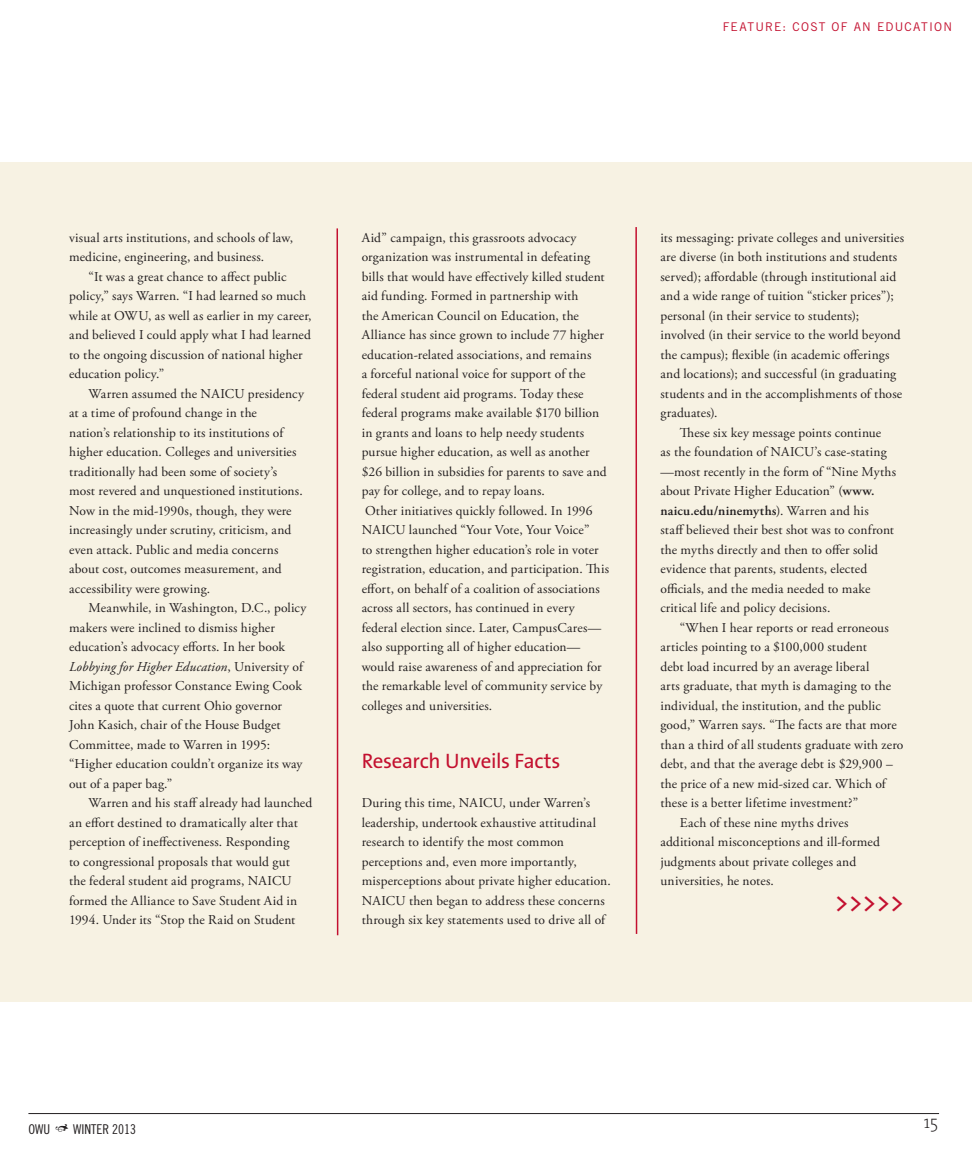
<style>
.page{position:relative;width:972px;height:1161px;background:#fff}
.page>*{position:absolute;margin:0;border:0;box-sizing:border-box;transform-origin:0 0}
.t1{font:27px "The Sans B5 Plain";color:#c3102f}
.t2{font:21px "The Sans B5 Plain";letter-spacing:-.02em;color:#c3102f}
.t3{font:200 18px "The Serif 2";color:#231f20}
.t4{font:13.5px/19.5px "Adobe Garamond Pro";color:#231f20}
.t5{font:600 13.5px "Adobe Garamond Pro";letter-spacing:.015em;color:#231f20}
.t6{font:13.5px "Trade Gothic LT Std Cn 18";color:#231f20}
.t7{font:12px "Trade Gothic LT Std";letter-spacing:.1em;color:#c3102f}
.s1{font-style:italic}
.s2{font-weight:600}
.s3{font-weight:400}
</style>
<div class="page">
<div style="left:0;top:162px;width:972px;height:840px;background:#f7f2e3"></div>
<hr style="left:28px;top:1113px;width:911px;height:1px;background:#231f20">
<hr style="left:337px;top:228px;width:1px;height:707px;background:#c3102f">
<hr style="left:635px;top:227px;width:2px;height:707px;background:#c3102f">
<p class="t7" style="left:723px;top:20px;width:231px">FEATURE: COST OF AN EDUCATION</p>
<p class="t4" style="left:69px;top:228px;width:225px">visual arts institutions, and schools of law, medicine, engineering, and business.</p>
<p class="t4" style="left:69px;top:267px;width:244px;text-indent:19px">“It was a great chance to affect public policy,” says Warren. “I had learned so much while at OWU, as well as earlier in my career, and believed I could apply what I had learned to the ongoing discussion of national higher education policy.”</p>
<p class="t4" style="left:69px;top:384px;width:236px;text-indent:19px">Warren assumed the NAICU presidency at a time of profound change in the<br>nation’s relationship to its institutions of higher education. Colleges and universities traditionally had been some of society’s most revered and unquestioned institutions.<br>Now in the mid-1990s, though, they were increasingly under scrutiny, criticism, and even attack. Public and media concerns about cost, outcomes measurement, and accessibility were growing.</p>
<p class="t4" style="left:69px;top:599px;width:239px;text-indent:19px">Meanwhile, in Washington, D.C., policy makers were inclined to dismiss higher education’s advocacy efforts. In her book <span class="s1">Lobbying for Higher Education</span>, University of Michigan professor Constance Ewing Cook cites a quote that current Ohio governor John Kasich, chair of the House Budget Committee, made to Warren in 1995: “Higher education couldn’t organize its way out of a paper bag.”</p>
<p class="t4" style="left:69px;top:794px;width:245px;text-indent:19px">Warren and his staff already had launched an effort destined to dramatically alter that perception of ineffectiveness. Responding<br>to congressional proposals that would gut<br>the federal student aid programs, NAICU formed the Alliance to Save Student Aid in 1994. Under its “Stop the Raid on Student</p>
<p class="t4" style="left:362px;top:228px;width:249px">Aid” campaign, this grassroots advocacy organization was instrumental in defeating bills that would have effectively killed student aid funding. Formed in partnership with<br>the American Council on Education, the Alliance has since grown to include 77 higher education-related associations, and remains<br>a forceful national voice for support of the federal student aid programs. Today these federal programs make available $170 billion in grants and loans to help needy students pursue higher education, as well as another $26 billion in subsidies for parents to save and pay for college, and to repay loans.<br>Other initiatives quickly followed. In 1996<br>NAICU launched “Your Vote, Your Voice”<br>to strengthen higher education’s role in voter registration, education, and participation. This effort, on behalf of a coalition of associations across all sectors, has continued in every federal election since. Later, CampusCares— also supporting all of higher education— would raise awareness of and appreciation for the remarkable level of community service by colleges and universities.</p>
<h2 class="t2" style="left:362px;top:750px;width:200px">Research Unveils Facts</h2>
<p class="t4" style="left:362px;top:794px;width:251px">During this time, NAICU, under Warren’s leadership, undertook exhaustive attitudinal research to identify the most common perceptions and, even more importantly, misperceptions about private higher education.<br>NAICU then began to address these concerns through six key statements used to drive all of</p>
<p class="t4" style="left:660px;top:228px;width:245px">its messaging: private colleges and universities</p>
<p class="t4" style="left:660px;top:248px;width:238px">are diverse (in both institutions and students</p>
<p class="t4" style="left:660px;top:267px;width:237px">served); affordable (through institutional aid</p>
<p class="t4" style="left:660px;top:287px;width:235px">and a wide range of tuition “sticker prices”);</p>
<p class="t4" style="left:660px;top:306px;width:200px">personal (in their service to students);</p>
<p class="t4" style="left:660px;top:326px;width:242px">involved (in their service to the world beyond</p>
<p class="t4" style="left:660px;top:345px;width:231px">the campus); flexible (in academic offerings</p>
<p class="t4" style="left:660px;top:365px;width:238px">and locations); and successful (in graduating</p>
<p class="t4" style="left:660px;top:384px;width:243px">students and in the accomplishments of those</p>
<p class="t4" style="left:660px;top:404px;width:59px">graduates).</p>
<p class="t4" style="left:680px;top:423px;width:203px">These six key message points continue</p>
<p class="t4" style="left:660px;top:443px;width:228px">as the foundation of NAICU’s case-stating</p>
<p class="t4" style="left:660px;top:462px;width:237px">—most recently in the form of “Nine Myths</p>
<p class="t4" style="left:660px;top:482px;width:216px">about Private Higher Education” (<span class="s2">www.</span></p>
<p class="t5" style="left:660px;top:503px;width:210px">naicu.edu/ninemyths<span class="s3">). Warren and his</span></p>
<p class="t4" style="left:660px;top:521px;width:235px">staff believed their best shot was to confront</p>
<p class="t4" style="left:660px;top:540px;width:219px">the myths directly and then to offer solid</p>
<p class="t4" style="left:660px;top:560px;width:208px">evidence that parents, students, elected</p>
<p class="t4" style="left:660px;top:579px;width:212px">officials, and the media needed to make</p>
<p class="t4" style="left:660px;top:599px;width:172px">critical life and policy decisions.</p>
<p class="t4" style="left:680px;top:618px;width:211px">“When I hear reports or read erroneous</p>
<p class="t4" style="left:660px;top:638px;width:208px">articles pointing to a $100,000 student</p>
<p class="t4" style="left:660px;top:657px;width:210px">debt load incurred by an average liberal</p>
<p class="t4" style="left:660px;top:677px;width:232px">arts graduate, that myth is damaging to the</p>
<p class="t4" style="left:660px;top:696px;width:222px">individual, the institution, and the public</p>
<p class="t4" style="left:660px;top:716px;width:238px">good,” Warren says. “The facts are that more</p>
<p class="t4" style="left:660px;top:735px;width:245px">than a third of all students graduate with zero</p>
<p class="t4" style="left:660px;top:755px;width:234px">debt, and that the average debt is $29,900 –</p>
<p class="t4" style="left:660px;top:774px;width:228px">the price of a new mid-sized car. Which of</p>
<p class="t4" style="left:660px;top:794px;width:199px">these is a better lifetime investment?”</p>
<p class="t4" style="left:680px;top:813px;width:170px">Each of these nine myths drives</p>
<p class="t4" style="left:660px;top:833px;width:221px">additional misconceptions and ill-formed</p>
<p class="t4" style="left:660px;top:852px;width:197px">judgments about private colleges and</p>
<p class="t4" style="left:660px;top:872px;width:115px">universities, he notes.</p>
<h1 class="t1" style="left:834px;top:889px;width:72px">&gt;&gt;&gt;&gt;&gt;</h1>
<p class="t6" style="left:28px;top:1121px;width:23px">OWU</p>
<p class="t6" style="left:73px;top:1121px;width:7px">WINTER</p>
<p class="t6" style="left:112px;top:1121px;width:25px">2013</p>
<h3 class="t3" style="left:924px;top:1108px;width:16px">15</h3>
</div>
